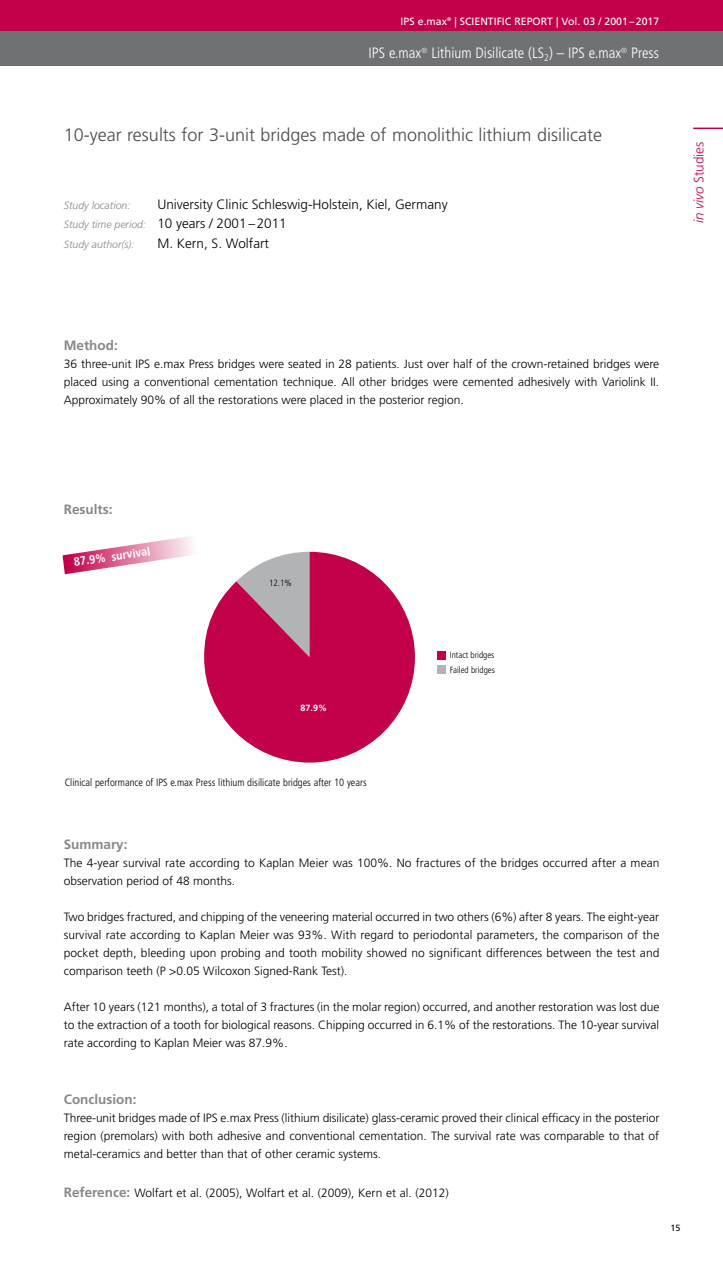
<style>
.page{position:relative;width:723px;height:1263px;background:#fff}
.page>*{position:absolute;margin:0;border:0;box-sizing:border-box;transform-origin:0 0}
.t1{font:300 18px "Frutiger";color:#4b4b4d}
.t2{font:300 condensed 15px "Frutiger";color:#fff}
.t3{font:300 13.5px/19.5px "Frutiger";color:#000}
.t4{font:700 13.5px "Frutiger";color:#87888a}
.t5{font:300 13.5px "Frutiger";color:#c3004a}
.t6{font:300 12px/18px "Frutiger";color:#000;text-align:justify}
.t7{font:700 condensed 12px "Frutiger";color:#fff}
.t8{font:300 condensed 10.5px "Frutiger";color:#000}
.t9{font:10.5px "Frutiger";color:#fff}
.t10{font:italic 300 10.5px "Frutiger";color:#87888a}
.t11{font:300 condensed 9px "Frutiger";color:#000}
.t12{font:700 9px "Frutiger";color:#fff}
.t13{font:9px "Frutiger";color:#000}
.s1{font-style:italic;font-size:10.5px;color:#87888a}
.s2{font-style:italic}
.s3{font-weight:700;font-size:13.5px;color:#87888a}
</style>
<div class="page">
<div style="left:0;top:0;width:723px;height:32px;background:#c3004a"></div>
<div style="left:0;top:31px;width:723px;height:34px;background:#707172"></div>
<svg style="left:63px;top:537px;width:130px;height:37px"></svg>
<div style="left:437px;top:651px;width:8px;height:9px;background:#c3004a"></div>
<div style="left:437px;top:665px;width:8px;height:9px;background:#b1b3b4"></div>
<svg style="left:204px;top:552px;width:211px;height:211px;fill:#c3004a"></svg>
<hr style="left:693px;top:128px;width:30px;height:1px;background:#c3004a">
<p class="t9" style="left:401px;top:15px;width:260px">IPS e.max<sup>®</sup> | SCIENTIFIC REPORT | Vol. 03 / 2001–2017</p>
<p class="t2" style="left:368px;top:44px;width:292px">IPS e.max<sup>®</sup> Lithium Disilicate (LS<sub>2</sub>) – IPS e.max<sup>®</sup> Press</p>
<h1 class="t1" style="left:64px;top:125px;width:540px">10-year results for 3-unit bridges made of monolithic lithium disilicate</h1>
<p class="t3" style="left:64px;top:194px;width:385px;text-indent:94px">University Clinic Schleswig-Holstein, Kiel, Germany<br><span class="s1">Study time period:</span> 10 years / 2001–2011</p>
<p class="t10" style="left:64px;top:238px;width:72px">Study author(s):</p>
<p class="t3" style="left:157px;top:233px;width:113px">M. Kern, S. Wolfart</p>
<p class="t10" style="left:64px;top:199px;width:68px">Study location:</p>
<p class="t5" style="left:691px;top:223px;width:83px;rotate:-90deg"><span class="s2">in vivo</span> Studies</p>
<p class="t4" style="left:64px;top:338px;width:55px">Method:</p>
<p class="t6" style="left:64px;top:355px;width:597px">36 three-unit IPS e.max Press bridges were seated in 28 patients. Just over half of the crown-retained bridges were placed using a conventional cementation technique. All other bridges were cemented adhesively with Variolink II.<br>Approximately 90% of all the restorations were placed in the posterior region.</p>
<p class="t4" style="left:64px;top:501px;width:50px">Results:</p>
<p class="t7" style="left:73px;top:555px;width:79px;rotate:-8deg">87.9% survival</p>
<p class="t11" style="left:269px;top:578px;width:24px">12.1%</p>
<p class="t12" style="left:301px;top:702px;width:28px">87.9%</p>
<p class="t11" style="left:450px;top:650px;width:46px">Intact bridges</p>
<p class="t11" style="left:450px;top:665px;width:47px">Failed bridges</p>
<p class="t8" style="left:65px;top:776px;width:303px">Clinical performance of IPS e.max Press lithium disilicate bridges after 10 years</p>
<p class="t4" style="left:64px;top:836px;width:65px">Summary:</p>
<p class="t6" style="left:64px;top:854px;width:597px">The 4-year survival rate according to Kaplan Meier was 100%. No fractures of the bridges occurred after a mean observation period of 48 months.</p>
<p class="t6" style="left:64px;top:908px;width:597px">Two bridges fractured, and chipping of the veneering material occurred in two others (6%) after 8 years. The eight-year survival rate according to Kaplan Meier was 93%. With regard to periodontal parameters, the comparison of the pocket depth, bleeding upon probing and tooth mobility showed no significant differences between the test and comparison teeth (P &gt;0.05 Wilcoxon Signed-Rank Test).</p>
<p class="t6" style="left:64px;top:998px;width:597px">After 10 years (121 months), a total of 3 fractures (in the molar region) occurred, and another restoration was lost due to the extraction of a tooth for biological reasons. Chipping occurred in 6.1% of the restorations. The 10-year survival rate according to Kaplan Meier was 87.9%.</p>
<p class="t4" style="left:64px;top:1091px;width:74px">Conclusion:</p>
<p class="t6" style="left:64px;top:1109px;width:597px">Three-unit bridges made of IPS e.max Press (lithium disilicate) glass-ceramic proved their clinical efficacy in the posterior region (premolars) with both adhesive and conventional cementation. The survival rate was comparable to that of metal-ceramics and better than that of other ceramic systems.</p>
<p class="t6" style="left:64px;top:1184px;width:386px"><span class="s3">Reference:</span> Wolfart et al. (2005), Wolfart et al. (2009), Kern et al. (2012)</p>
<p class="t13" style="left:670px;top:1223px;width:12px">15</p>
</div>
